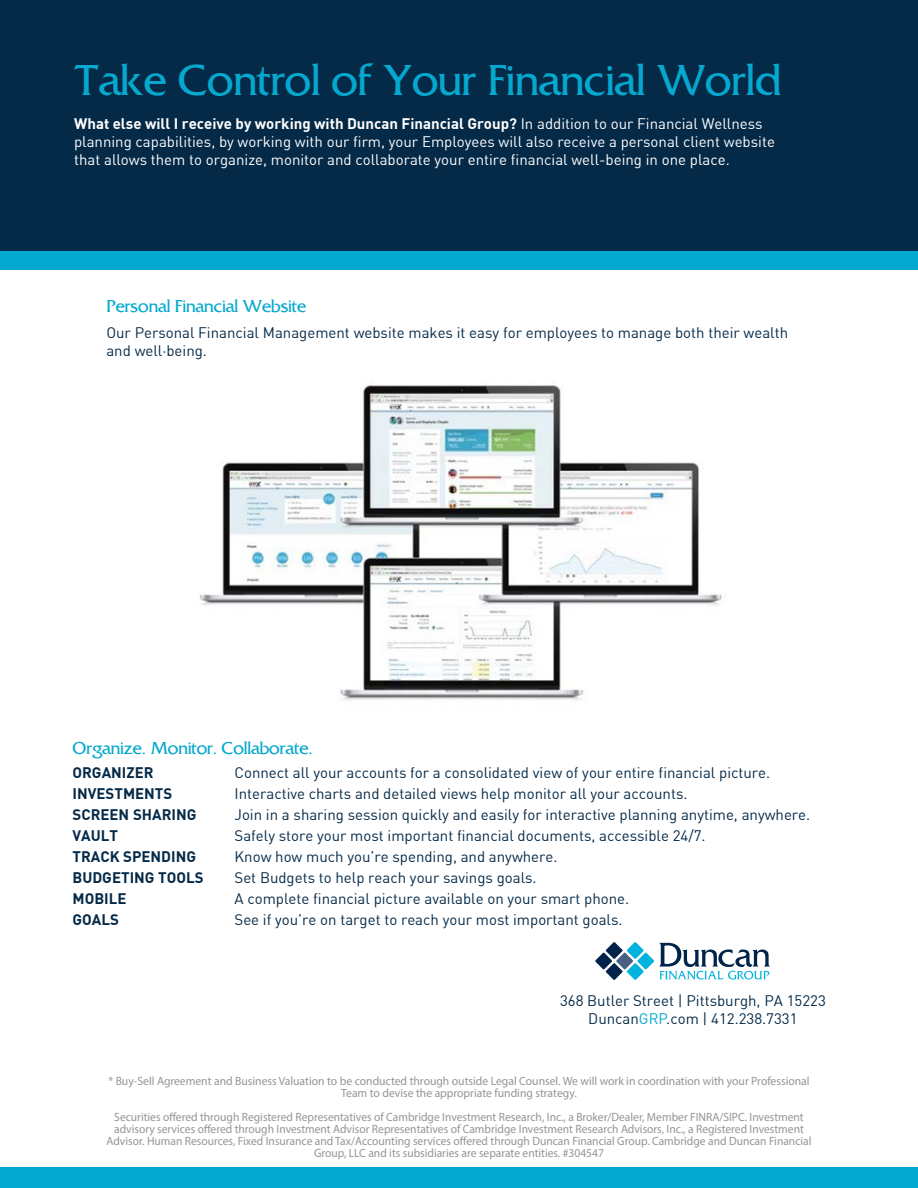
<style>
.page{position:relative;width:918px;height:1188px;background:#fff}
.page>*{position:absolute;margin:0;border:0;box-sizing:border-box;transform-origin:0 0}
.Page_Title{font:45px "Friz Qua No 2 D";color:#05a8ce}
.Body_Text_-_Justifie{font:18px "Friz Qua No 2 D";color:#05a8ce}
.Heading2{font:18px "Friz Qua No 2 D";color:#05a8ce}
.Body_Text_-_Justifie-2{font:15px/21px "DIN Offc";color:#052a48}
.Page_Title-2{font:15px/18px "DIN Offc";color:#fff}
.Heading2-2{font:15px/18px "DIN Offc";color:#052a48}
.Body_Text_-_Justifie-3{font:700 15px/21px "DIN Offc";color:#052a48}
.Small_Type{font:15px/18px "DIN Offc";color:#052a48;text-align:center}
.Small_Type-2{font:12px/12px "Myriad Pro";color:#939598;text-align:center;scale:.96 1}
.Small_Type-3{font:12px/12px "Myriad Pro";color:#939598;text-align:center}
.s1{font-weight:700}
.s2{color:#05a8ce}
</style>
<div class="page">
<div style="left:0;top:1167px;width:918px;height:21px;background:#05a8ce"></div>
<div style="left:0;top:251px;width:918px;height:19px;background:#05a8ce"></div>
<div style="left:0;top:0;width:918px;height:251px;background:#052a48"></div>
<svg style="left:659px;top:943px;width:111px;height:37px"></svg>
<svg style="left:595px;top:953px;width:17px;height:17px"></svg>
<svg style="left:606px;top:963px;width:17px;height:17px"></svg>
<svg style="left:606px;top:942px;width:17px;height:17px"></svg>
<svg style="left:616px;top:953px;width:17px;height:17px"></svg>
<svg style="left:627px;top:963px;width:17px;height:17px"></svg>
<svg style="left:627px;top:942px;width:17px;height:17px"></svg>
<svg style="left:637px;top:953px;width:17px;height:17px"></svg>
<img style="left:200px;top:381px;width:522px;height:320px">
<p class="Page_Title" style="left:74px;top:55px;width:708px">Take Control of Your Financial World</p>
<p class="Page_Title-2" style="left:74px;top:115px;width:702px"><span class="s1">What else will I receive by working with Duncan Financial Group?</span> In addition to our Financial Wellness planning capabilities, by working with our firm, your Employees will also receive a personal client website that allows them to organize, monitor and collaborate your entire financial well-being in one place.</p>
<p class="Heading2" style="left:106px;top:296px;width:202px">Personal Financial Website</p>
<p class="Heading2-2" style="left:106px;top:324px;width:683px">Our Personal Financial Management website makes it easy for employees to manage both their wealth and well·being.</p>
<p class="Body_Text_-_Justifie" style="left:73px;top:738px;width:242px">Organize. Monitor. Collaborate.</p>
<p class="Body_Text_-_Justifie-2" style="left:235px;top:762px;width:577px">Connect all your accounts for a consolidated view of your entire financial picture.<br>Interactive charts and detailed views help monitor all your accounts.<br>Join in a sharing session quickly and easily for interactive planning anytime, anywhere.<br>Safely store your most important financial documents, accessible 24/7.<br>Know how much you’re spending, and anywhere.<br>Set Budgets to help reach your savings goals.<br>A complete financial picture available on your smart phone.</p>
<p class="Body_Text_-_Justifie-3" style="left:73px;top:762px;width:133px">ORGANIZER<br>INVESTMENTS<br>SCREEN SHARING<br>VAULT<br>TRACK SPENDING<br>BUDGETING TOOLS<br>MOBILE<br>GOALS</p>
<p class="Body_Text_-_Justifie-2" style="left:235px;top:909px;width:390px">See if you’re on target to reach your most important goals.</p>
<p class="Small_Type" style="left:560px;top:991px;width:267px">368 Butler Street | Pittsburgh, PA 15223<br>Duncan<span class="s2">GRP</span>.com | 412.238.7331</p>
<p class="Small_Type-3" style="left:108px;top:1074px;width:703px">* Buy-Sell Agreement and Business Valuation to be conducted through outside Legal Counsel. We will work in coordination with your Professional<br>Team to devise the appropriate funding strategy.</p>
<p class="Small_Type-2" style="left:107px;top:1110px;width:736px">Securities offered through Registered Representatives of Cambridge Investment Research, Inc., a Broker/Dealer, Member FINRA/SIPC. Investment advisory services offered through Investment Advisor Representatives of Cambridge Investment Research Advisors, Inc., a Registered Investment Advisor. Human Resources, Fixed Insurance and Tax/Accounting services offered through Duncan Financial Group. Cambridge and Duncan Financial Group, LLC and its subsidiaries are separate entities. #304547</p>
</div>
